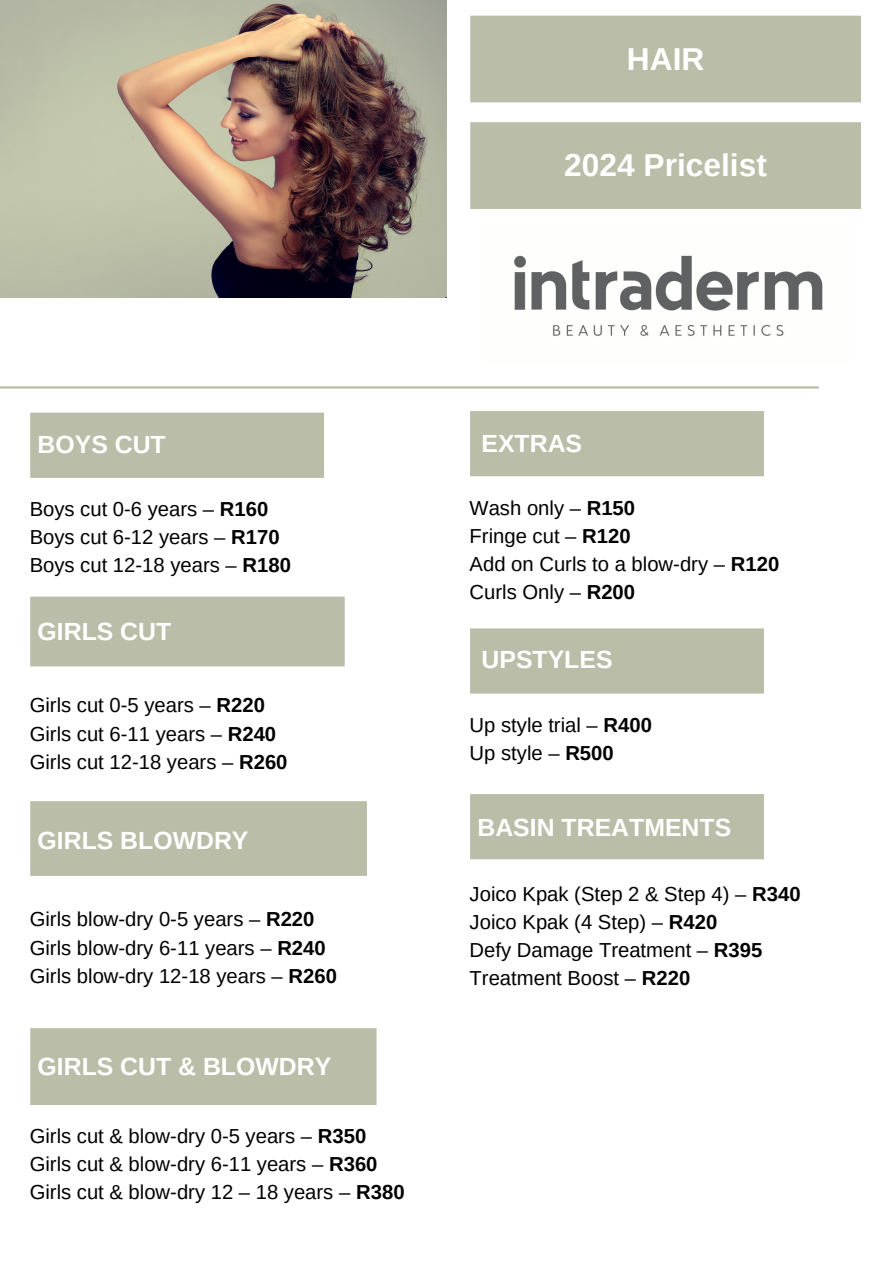
<style>
.page{position:relative;width:893px;height:1263px;background:#fff}
.page>*{position:absolute;margin:0;border:0;box-sizing:border-box;transform-origin:0 0}
.t1{font:700 31.72px "Arimo";color:#fff}
.t2{font:700 25.88px "Arimo";color:#fff}
.t3{font:700 24.83px "Arimo";color:#fff}
.t4{font:20.25px "Arimo";color:#000}
.s1{font-weight:700}
</style>
<div class="page">
<div style="left:470px;top:16px;width:391px;height:86px;background:#babda7"></div>
<div style="left:470px;top:122px;width:391px;height:87px;background:#babda7"></div>
<hr style="left:0;top:386px;width:819px;height:3px;background:#babda7">
<img style="left:514px;top:255px;width:309px;height:81px">
<div style="left:30px;top:597px;width:315px;height:69px;background:#babda7"></div>
<div style="left:30px;top:413px;width:294px;height:65px;background:#babda7"></div>
<div style="left:30px;top:1028px;width:346px;height:77px;background:#babda7"></div>
<img style="left:0;top:0;width:447px;height:297px">
<div style="left:30px;top:801px;width:337px;height:75px;background:#babda7"></div>
<div style="left:470px;top:411px;width:294px;height:65px;background:#babda7"></div>
<div style="left:470px;top:628px;width:294px;height:66px;background:#babda7"></div>
<div style="left:470px;top:794px;width:294px;height:65px;background:#babda7"></div>
<p class="t1" style="left:627px;top:41px;width:79px">HAIR</p>
<h2 class="t1" style="left:564px;top:148px;width:204px">2024 Pricelist</h2>
<p class="t3" style="left:38px;top:431px;width:130px">BOYS CUT</p>
<p class="t4" style="left:30px;top:498px;width:240px">Boys cut 0-6 years – <span class="s1">R160</span></p>
<p class="t4" style="left:30px;top:526px;width:251px">Boys cut 6-12 years – <span class="s1">R170</span></p>
<h3 class="t4" style="left:30px;top:554px;width:263px">Boys cut 12-18 years – <span class="s1">R180</span></h3>
<p class="t3" style="left:38px;top:617px;width:135px">GIRLS CUT</p>
<h3 class="t4" style="left:30px;top:694px;width:237px">Girls cut 0-5 years – <span class="s1">R220</span></h3>
<h3 class="t4" style="left:30px;top:722px;width:248px">Girls cut 6-11 years – <span class="s1">R240</span></h3>
<h3 class="t4" style="left:30px;top:750px;width:259px">Girls cut 12-18 years – <span class="s1">R260</span></h3>
<p class="t3" style="left:38px;top:827px;width:212px">GIRLS BLOWDRY</p>
<p class="t4" style="left:30px;top:908px;width:286px">Girls blow-dry 0-5 years – <span class="s1">R220</span></p>
<p class="t4" style="left:30px;top:936px;width:297px">Girls blow-dry 6-11 years – <span class="s1">R240</span></p>
<p class="t4" style="left:30px;top:964px;width:309px">Girls blow-dry 12-18 years – <span class="s1">R260</span></p>
<p class="t3" style="left:38px;top:1052px;width:295px">GIRLS CUT &amp; BLOWDRY</p>
<p class="t4" style="left:30px;top:1124px;width:338px">Girls cut &amp; blow-dry 0-5 years – <span class="s1">R350</span></p>
<p class="t4" style="left:30px;top:1153px;width:349px">Girls cut &amp; blow-dry 6-11 years – <span class="s1">R360</span></p>
<p class="t4" style="left:30px;top:1181px;width:376px">Girls cut &amp; blow-dry 12 – 18 years – <span class="s1">R380</span></p>
<p class="t2" style="left:504px;top:426px;width:158px">MANICURES</p>
<h3 class="t3" style="left:481px;top:429px;width:102px">EXTRAS</h3>
<p class="t4" style="left:469px;top:496px;width:167px">Wash only – <span class="s1">R150</span></p>
<p class="t4" style="left:469px;top:525px;width:162px">Fringe cut – <span class="s1">R120</span></p>
<p class="t4" style="left:469px;top:553px;width:311px">Add on Curls to a blow-dry – <span class="s1">R120</span></p>
<h3 class="t4" style="left:469px;top:581px;width:167px">Curls Only – <span class="s1">R200</span></h3>
<h3 class="t3" style="left:481px;top:646px;width:132px">UPSTYLES</h3>
<p class="t4" style="left:469px;top:714px;width:184px">Up style trial – <span class="s1">R400</span></p>
<p class="t4" style="left:469px;top:742px;width:146px">Up style – <span class="s1">R500</span></p>
<p class="t3" style="left:477px;top:813px;width:255px">BASIN TREATMENTS</p>
<p class="t4" style="left:469px;top:882px;width:332px">Joico Kpak (Step 2 &amp; Step 4) – <span class="s1">R340</span></p>
<p class="t4" style="left:469px;top:910px;width:249px">Joico Kpak (4 Step) – <span class="s1">R420</span></p>
<p class="t4" style="left:469px;top:938px;width:294px">Defy Damage Treatment – <span class="s1">R395</span></p>
<h3 class="t4" style="left:469px;top:966px;width:222px">Treatment Boost – <span class="s1">R220</span></h3>
</div>
